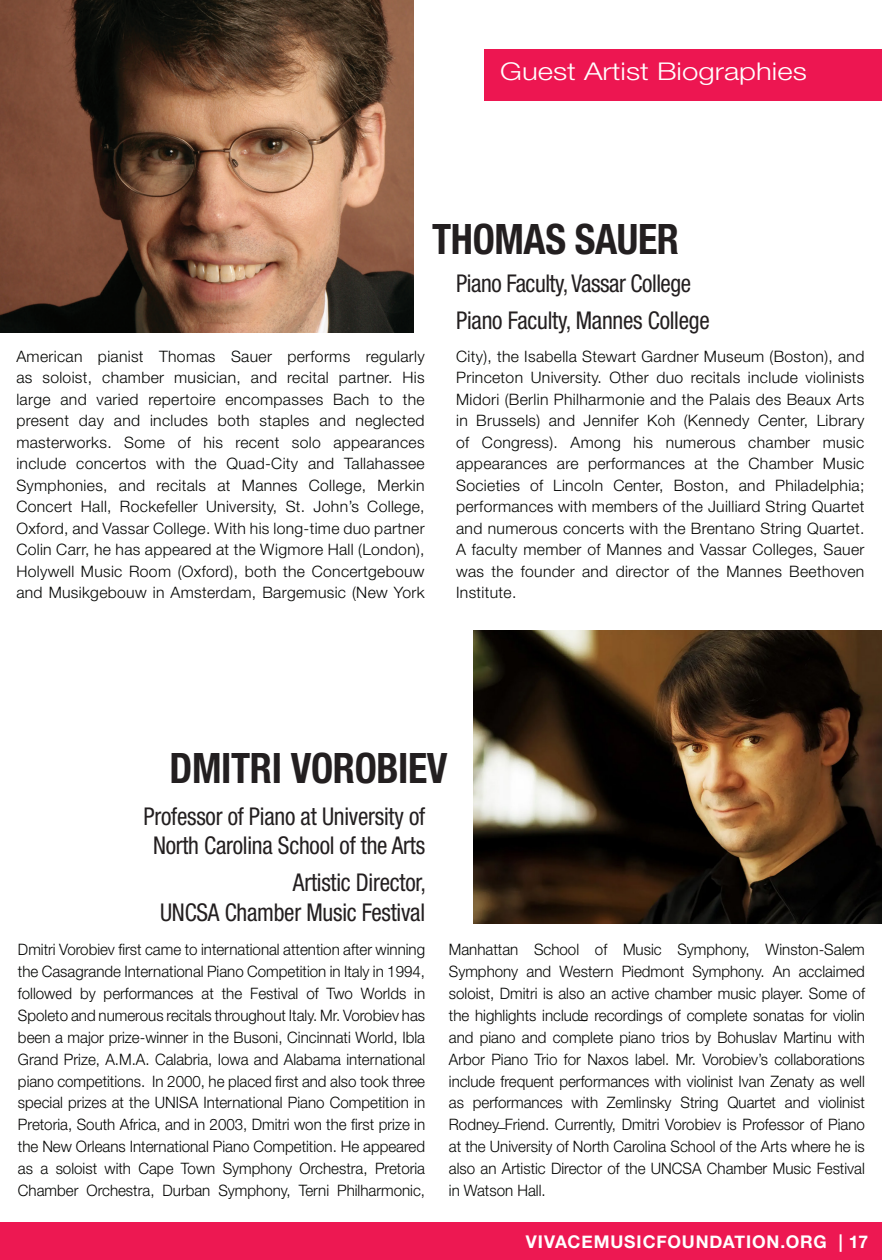
<style>
.page{position:relative;width:882px;height:1260px;background:#fff}
.page>*{position:absolute;margin:0;border:0;box-sizing:border-box;transform-origin:0 0}
.body_text{font:700 condensed 42px "Helvetica Neue LT Std";letter-spacing:-.01em;color:#231f20;scale:.95 1}
.body_text-2{font:condensed 24.5px/29.8px "Helvetica Neue LT Std";letter-spacing:-.01em;color:#231f20;text-align:center;scale:.95 1}
.body_text-3{font:300 24.5px "Helvetica Neue LT Std";color:#fff;scale:1.2 1}
.t1{font:700 17.5px "Helvetica Neue";letter-spacing:.05em;color:#fff}
.body_text-4{font:300 15.75px/21.9px "Helvetica Neue LT Std";color:#040503;text-align:justify;scale:.96 1}
.body_text-5{font:300 15.75px/21.5px "Helvetica Neue LT Std";color:#040503;text-align:justify}
</style>
<div class="page">
<div style="left:0;top:1222px;width:882px;height:38px;background:#ed1852"></div>
<div style="left:484px;top:50px;width:398px;height:51px;background:#ed1651"></div>
<img style="left:474px;top:630px;width:408px;height:294px">
<img style="left:0;top:0;width:414px;height:332px">
<p class="body_text-3" style="left:500px;top:57px;width:257px">Guest Artist Biographies</p>
<p class="body_text" style="left:432px;top:213px;width:261px">THOMAS SAUER</p>
<p class="body_text-2" style="left:456px;top:265px;width:268px;line-height:36.8px;text-align:left">Piano Faculty, Vassar College<br>Piano Faculty, Mannes College</p>
<p class="body_text-5" style="left:16px;top:345px;width:410px">American pianist Thomas Sauer performs regularly as soloist, chamber musician, and recital partner. His large and varied repertoire encompasses Bach to the present day and includes both staples and neglected masterworks. Some of his recent solo appearances include concertos with the Quad-City and Tallahassee Symphonies, and recitals at Mannes College, Merkin Concert Hall, Rockefeller University, St. John’s College, Oxford, and Vassar College. With his long-time duo partner Colin Carr, he has appeared at the Wigmore Hall (London), Holywell Music Room (Oxford), both the Concertgebouw and Musikgebouw in Amsterdam, Bargemusic (New York</p>
<p class="body_text-5" style="left:456px;top:345px;width:410px">City), the Isabella Stewart Gardner Museum (Boston), and Princeton University. Other duo recitals include violinists Midori (Berlin Philharmonie and the Palais des Beaux Arts in Brussels) and Jennifer Koh (Kennedy Center, Library of Congress). Among his numerous chamber music appearances are performances at the Chamber Music Societies of Lincoln Center, Boston, and Philadelphia; performances with members of the Juilliard String Quartet and numerous concerts with the Brentano String Quartet.<br>A faculty member of Mannes and Vassar Colleges, Sauer was the founder and director of the Mannes Beethoven Institute.</p>
<h1 class="body_text" style="left:170px;top:743px;width:294px">DMITRI VOROBIEV</h1>
<p class="body_text-2" style="left:144px;top:801px;width:298px">Professor of Piano at University of<br>North Carolina School of the Arts</p>
<p class="body_text-2" style="left:160px;top:867px;width:281px;text-align:right">Artistic Director,<br>UNCSA Chamber Music Festival</p>
<p class="body_text-4" style="left:18px;top:938px;width:426px">Dmitri Vorobiev first came to international attention after winning the Casagrande International Piano Competition in Italy in 1994, followed by performances at the Festival of Two Worlds in Spoleto and numerous recitals throughout Italy. Mr. Vorobiev has been a major prize-winner in the Busoni, Cincinnati World, Ibla Grand Prize, A.M.A. Calabria, Iowa and Alabama international piano competitions. In 2000, he placed first and also took three special prizes at the UNISA International Piano Competition in Pretoria, South Africa, and in 2003, Dmitri won the first prize in the New Orleans International Piano Competition. He appeared as a soloist with Cape Town Symphony Orchestra, Pretoria Chamber Orchestra, Durban Symphony, Terni Philharmonic,</p>
<p class="body_text-4" style="left:449px;top:938px;width:435px">Manhattan School of Music Symphony, Winston-Salem Symphony and Western Piedmont Symphony. An acclaimed soloist, Dmitri is also an active chamber music player. Some of the highlights include recordings of complete sonatas for violin and piano and complete piano trios by Bohuslav Martinu with Arbor Piano Trio for Naxos label. Mr. Vorobiev’s collaborations include frequent performances with violinist Ivan Zenaty as well as performances with Zemlinsky String Quartet and violinist Rodney Friend. Currently, Dmitri Vorobiev is Professor of Piano at the University of North Carolina School of the Arts where he is also an Artistic Director of the UNCSA Chamber Music Festival in Watson Hall.</p>
<p class="body_text-5" style="left:580px;top:1003px;width:9px">_</p>
<p class="body_text-5" style="left:498px;top:1110px;width:9px">_</p>
<p class="t1" style="left:526px;top:1228px;width:344px">VIVACEMUSICFOUNDATION.ORG | 17</p>
</div>
